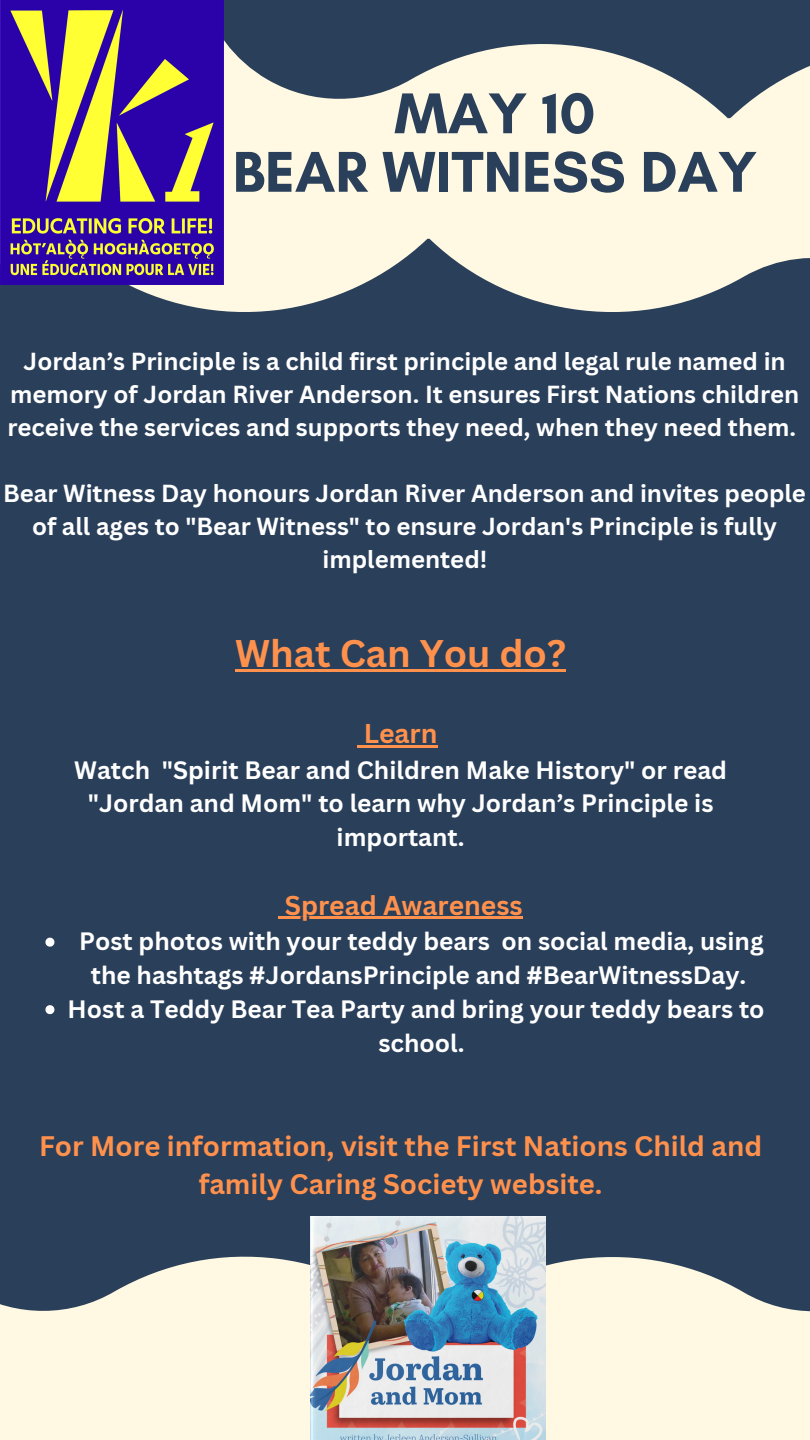
<style>
.page{position:relative;width:810px;height:1440px;background:#fff9e3}
.page>*{position:absolute;margin:0;border:0;box-sizing:border-box;transform-origin:0 0}
.t1{font:700 58.6px/58.5px "Glacial Indifference";color:#2a3f5a;text-align:center}
.t2{font:700 37.5px "Canva Sans";color:#ff914d}
.t3{font:700 27.5px/38.2px "Canva Sans";color:#ff914d;text-align:center}
.t4{font:700 26.5px "Canva Sans";color:#ff914d}
.t5{font:700 24.5px/33.8px "Canva Sans";color:#fff;text-align:center}
.t6{font:700 24px/33px "Canva Sans";color:#fff;text-align:center}
</style>
<div class="page">
<div style="left:0;top:239px;width:810px;height:1073px;background:#2a3f5a"></div>
<svg style="left:224px;top:0;width:586px;height:118px;fill:#2a3f5a"></svg>
<img style="left:0;top:0;width:224px;height:284px">
<img style="left:310px;top:1216px;width:236px;height:224px">
<svg style="left:45px;top:938px;width:9px;height:9px"></svg>
<svg style="left:45px;top:1005px;width:9px;height:9px"></svg>
<hr style="left:235px;top:669px;width:331px;height:3px;background:#ff914d">
<svg style="left:358px;top:745px;width:6px;height:2px"></svg>
<hr style="left:364px;top:745px;width:74px;height:2px;background:#ff914d">
<svg style="left:279px;top:917px;width:6px;height:2px"></svg>
<hr style="left:285px;top:917px;width:238px;height:2px;background:#ff914d">
<h1 class="t1" style="left:233px;top:83px;width:526px">MAY 10<br>BEAR WITNESS DAY</h1>
<p class="t6" style="left:7px;top:344px;width:794px">Jordan’s Principle is a child first principle and legal rule named in memory of Jordan River Anderson. It ensures First Nations children receive the services and supports they need, when they need them.</p>
<p class="t6" style="left:3px;top:476px;width:804px">Bear Witness Day honours Jordan River Anderson and invites people of all ages to "Bear Witness" to ensure Jordan's Principle is fully implemented!</p>
<h2 class="t2" style="left:235px;top:627px;width:332px">What Can You do?</h2>
<p class="t4" style="left:364px;top:715px;width:75px">Learn</p>
<p class="t5" style="left:74px;top:752px;width:654px">Watch "Spirit Bear and Children Make History" or read "Jordan and Mom" to learn why Jordan’s Principle is important.</p>
<p class="t4" style="left:285px;top:887px;width:239px">Spread Awareness</p>
<p class="t5" style="left:68px;top:924px;width:698px">Post photos with your teddy bears on social media, using the hashtags #JordansPrinciple and #BearWitnessDay.<br>Host a Teddy Bear Tea Party and bring your teddy bears to school.</p>
<p class="t3" style="left:39px;top:1126px;width:725px">For More information, visit the First Nations Child and family Caring Society website.</p>
</div>
